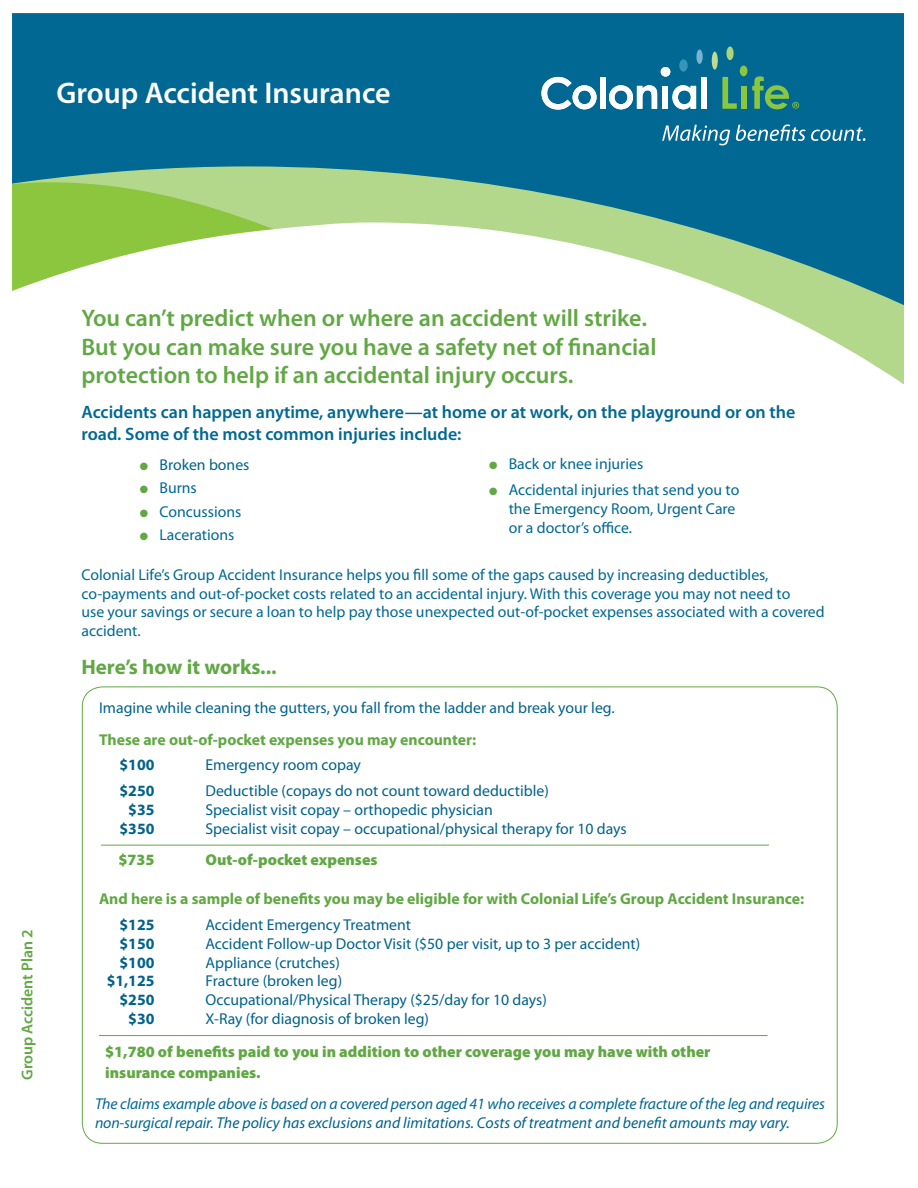
<style>
.page{position:relative;width:918px;height:1188px;background:#fff}
.page>*{position:absolute;margin:0;border:0;box-sizing:border-box;transform-origin:0 0}
.t1{font:600 30px "Myriad Pro";color:#fff}
.t2{font:600 24px/28.8px "Myriad Pro";color:#61a844}
.t3{font:700 21px "Myriad Pro";color:#61a844}
.t4{font:600 18px/21.6px "Myriad Pro";color:#006893}
.t5{font:15.75px "Myriad Pro";color:#00628b}
.t6{font:15.75px/18.9px "Myriad Pro";color:#006893}
.t7{font:italic 15.75px/18.9px "Myriad Pro";letter-spacing:-.01em;color:#006893}
.t8{font:700 15.75px "Myriad Pro";color:#61a844}
.t9{font:900 15.75px/21.6px "Myriad Pro";color:#61a844}
.t10{font:700 15.75px "Myriad Pro";color:#00628b}
.footnote{font:600 15.75px "Myriad Pro";color:#61a844}
.s1{color:#61a844}
.s2{color:#00628b}
</style>
<div class="page">
<div style="left:13px;top:13px;width:891px;height:153px;background:#006893"></div>
<svg style="left:13px;top:166px;width:891px;height:219px"></svg>
<svg style="left:13px;top:180px;width:261px;height:111px"></svg>
<div style="left:740px;top:66px;width:7px;height:10px;background:#8bc63e;border-radius:50%"></div>
<div style="left:712px;top:52px;width:6px;height:18px;background:#bedc92;border-radius:50%"></div>
<svg style="left:722px;top:77px;width:15px;height:32px"></svg>
<svg style="left:662px;top:125px;width:68px;height:20px"></svg>
<svg style="left:736px;top:124px;width:130px;height:17px;background:#408dad"></svg>
<svg style="left:542px;top:77px;width:55px;height:33px"></svg>
<div style="left:600px;top:77px;width:6px;height:32px;background:#fff"></div>
<svg style="left:609px;top:85px;width:48px;height:24px"></svg>
<div style="left:662px;top:86px;width:6px;height:23px;background:#fff"></div>
<svg style="left:672px;top:85px;width:24px;height:24px"></svg>
<div style="left:702px;top:77px;width:5px;height:32px;background:#fff"></div>
<div style="left:661px;top:67px;width:9px;height:10px;background:#fff;border-radius:50%"></div>
<div style="left:679px;top:59px;width:9px;height:13px;background:#3596ba;border-radius:50%"></div>
<div style="left:726px;top:47px;width:8px;height:13px;background:#aed475;border-radius:50%"></div>
<div style="left:696px;top:49px;width:7px;height:15px;background:#78b3cf;border-radius:50%"></div>
<div style="left:742px;top:86px;width:5px;height:23px;background:#8bc63e"></div>
<svg style="left:752px;top:76px;width:47px;height:33px;background:#338a73"></svg>
<hr style="left:101px;top:845px;width:668px;height:1px;background:#61a844">
<hr style="left:99px;top:1035px;width:669px;height:1px;background:#61a844">
<p class="t1" style="left:56px;top:74px;width:336px">Group Accident Insurance</p>
<p class="footnote" style="left:17px;top:1080px;width:152px;rotate:-90deg">Group Accident Plan 2</p>
<p class="t2" style="left:81px;top:303px;width:577px">You can’t predict when or where an accident will strike.<br>But you can make sure you have a safety net of financial protection to help if an accidental injury occurs.</p>
<p class="t4" style="left:81px;top:401px;width:715px">Accidents can happen anytime, anywhere—at home or at work, on the playground or on the road. Some of the most common injuries include:</p>
<p class="t5" style="left:140px;top:455px;width:111px"><span class="s1">●</span> Broken bones</p>
<p class="t6" style="left:140px;top:478px;width:58px"><span class="s1">●</span> Burns</p>
<p class="t6" style="left:140px;top:502px;width:103px"><span class="s1">●</span> Concussions</p>
<p class="t6" style="left:140px;top:525px;width:96px"><span class="s1">●</span> Lacerations</p>
<p class="t6" style="left:81px;top:565px;width:745px">Colonial Life’s Group Accident Insurance helps you fill some of the gaps caused by increasing deductibles, co-payments and out-of-pocket costs related to an accidental injury. With this coverage you may not need to<br>use your savings or secure a loan to help pay those unexpected out-of-pocket expenses associated with a covered accident.</p>
<p class="t3" style="left:81px;top:653px;width:197px">Here’s how it works...</p>
<p class="t6" style="left:489px;top:454px;width:156px"><span class="s1">●</span> Back or knee injuries</p>
<p class="t6" style="left:509px;top:480px;width:232px;text-indent:-20px"><span class="s1">●</span> Accidental injuries that send you to the Emergency Room, Urgent Care or a doctor’s office.</p>
<p class="t5" style="left:99px;top:698px;width:517px">Imagine while cleaning the gutters, you fall from the ladder and break your leg.</p>
<p class="t8" style="left:99px;top:729px;width:379px">These are out-of-pocket expenses you may encounter:</p>
<p class="t10" style="left:120px;top:755px;width:36px">$100</p>
<p class="t5" style="left:206px;top:755px;width:157px">Emergency room copay</p>
<p class="t10" style="left:120px;top:781px;width:36px">$250</p>
<p class="t5" style="left:206px;top:781px;width:345px">Deductible (copays do not count toward deductible)</p>
<p class="t10" style="left:128px;top:799px;width:28px">$35</p>
<p class="t5" style="left:206px;top:800px;width:289px">Specialist visit copay – orthopedic physician</p>
<p class="t10" style="left:120px;top:818px;width:36px">$350</p>
<p class="t5" style="left:206px;top:819px;width:423px">Specialist visit copay – occupational/physical therapy for 10 days</p>
<p class="t9" style="left:118px;top:849px;width:38px">$735</p>
<p class="t9" style="left:206px;top:849px;width:174px">Out-of-pocket expenses</p>
<p class="t8" style="left:99px;top:889px;width:707px">And here is a sample of benefits you may be eligible for with Colonial Life’s Group Accident Insurance:</p>
<p class="t10" style="left:120px;top:914px;width:36px">$125</p>
<p class="t5" style="left:206px;top:915px;width:207px">Accident Emergency Treatment</p>
<p class="t10" style="left:120px;top:933px;width:36px">$150</p>
<p class="t5" style="left:206px;top:934px;width:436px">Accident Follow-up Doctor Visit ($50 per visit, up to 3 per accident)</p>
<p class="t10" style="left:120px;top:952px;width:36px">$100</p>
<p class="t5" style="left:206px;top:953px;width:136px">Appliance (crutches)</p>
<p class="t10" style="left:107px;top:971px;width:49px">$1,125</p>
<p class="t5" style="left:206px;top:971px;width:138px">Fracture (broken leg)</p>
<p class="t10" style="left:120px;top:990px;width:36px">$250</p>
<p class="t5" style="left:206px;top:990px;width:343px">Occupational/Physical Therapy ($25/day for 10 days)</p>
<p class="t10" style="left:128px;top:1009px;width:28px">$30</p>
<p class="t5" style="left:206px;top:1009px;width:225px">X-Ray (for diagnosis of broken leg)</p>
<p class="t9" style="left:105px;top:1041px;width:607px">$1,780 of benefits paid to you in addition to other coverage you may have with other insurance companies.</p>
<p class="t7" style="left:95px;top:1094px;width:732px">The claims example above is based on a covered person aged 41 who receives a complete fracture of the leg and requires non-surgical repair. <span class="s2">The policy has exclusions and limitations. Costs of treatment and benefit amounts may vary.</span></p>
</div>
